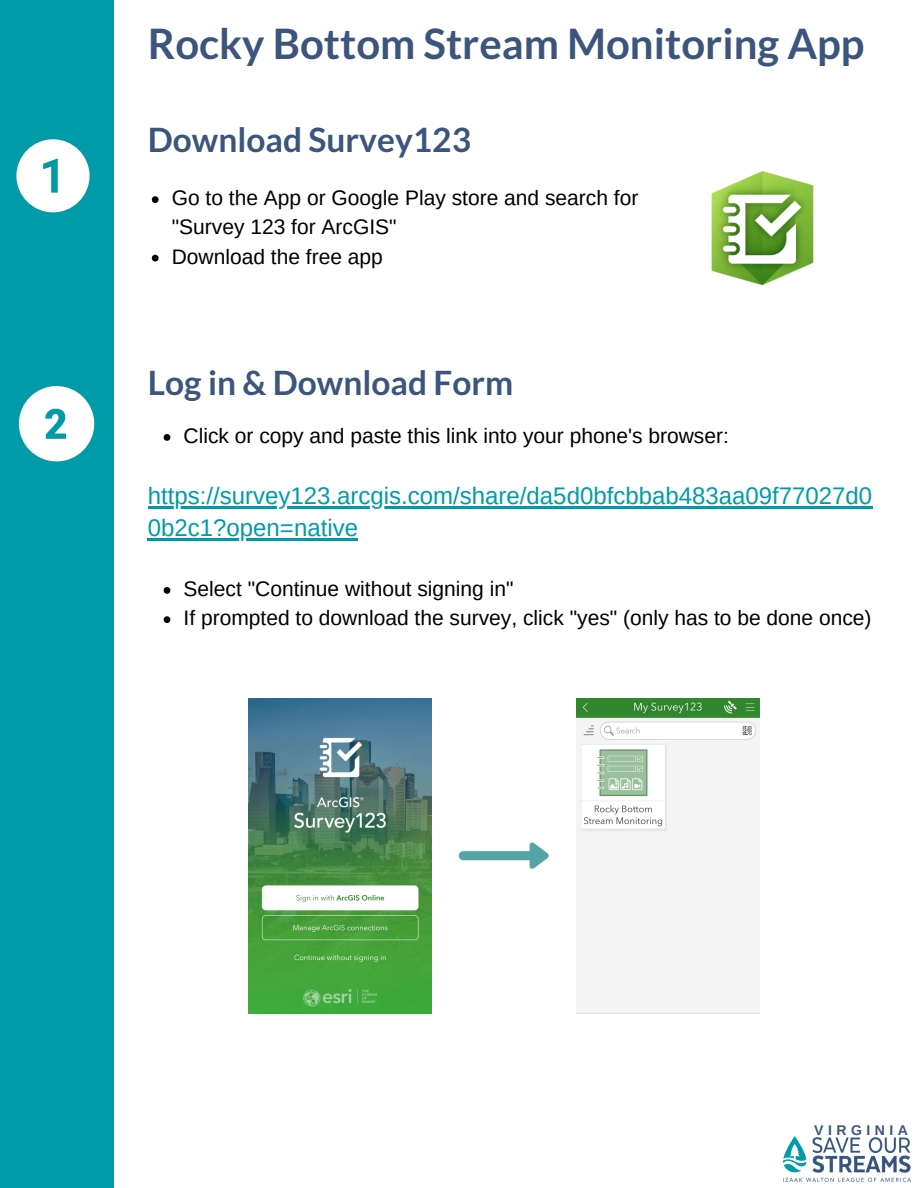
<style>
.page{position:relative;width:918px;height:1188px;background:#fff}
.page>*{position:absolute;margin:0;border:0;box-sizing:border-box;transform-origin:0 0}
.t1{font:700 41.85px "Lato";color:#3c557c}
.t2{font:700 33.45px "Lato";color:#3c557c}
.t3{font:24px/32.7px "Arimo";color:#009ba8}
.t4{font:21px/29.2px "Arimo";color:#000}
.t5{font:700 14.1px "Arimo";letter-spacing:.315em;color:#3c557c}
</style>
<div class="page">
<img style="left:784px;top:1136px;width:127px;height:45px">
<img style="left:711px;top:171px;width:103px;height:114px">
<img style="left:249px;top:698px;width:182px;height:315px">
<img style="left:576px;top:698px;width:183px;height:315px">
<div style="left:667px;top:742px;width:93px;height:93px;background:#f4f4f4"></div>
<div style="left:0;top:0;width:113px;height:1188px;background:#009ba8"></div>
<svg style="left:16px;top:139px;width:74px;height:73px"></svg>
<div style="left:19px;top:386px;width:75px;height:75px;background:#fff;border-radius:50%"></div>
<svg style="left:45px;top:409px;width:21px;height:30px"></svg>
<svg style="left:164px;top:434px;width:6px;height:7px"></svg>
<svg style="left:164px;top:587px;width:6px;height:7px"></svg>
<svg style="left:164px;top:616px;width:6px;height:7px"></svg>
<hr style="left:148px;top:506px;width:724px;height:2px;background:#009ba8">
<hr style="left:148px;top:539px;width:210px;height:2px;background:#009ba8">
<svg style="left:459px;top:843px;width:90px;height:26px"></svg>
<svg style="left:152px;top:196px;width:7px;height:7px"></svg>
<svg style="left:152px;top:255px;width:7px;height:6px"></svg>
<h1 class="t1" style="left:148px;top:17px;width:718px">Rocky Bottom Stream Monitoring App</h1>
<h2 class="t2" style="left:148px;top:119px;width:325px">Download Survey123</h2>
<p class="t4" style="left:172px;top:183px;width:468px">Go to the App or Google Play store and search for "Survey 123 for ArcGIS"<br>Download the free app</p>
<h2 class="t2" style="left:148px;top:362px;width:367px">Log in &amp; Download Form</h2>
<p class="t4" style="left:184px;top:421px;width:547px">Click or copy and paste this link into your phone's browser:</p>
<p class="t3" style="left:148px;top:479px;width:726px">https://survey123.arcgis.com/share/da5d0bfcbbab483aa09f77027d0<br>0b2c1?open=native</p>
<p class="t4" style="left:184px;top:574px;width:690px">Select "Continue without signing in"<br>If prompted to download the survey, click "yes" (only has to be done once)</p>
<p class="t5" style="left:814px;top:1122px;width:95px">VIRGINIA</p>
</div>
